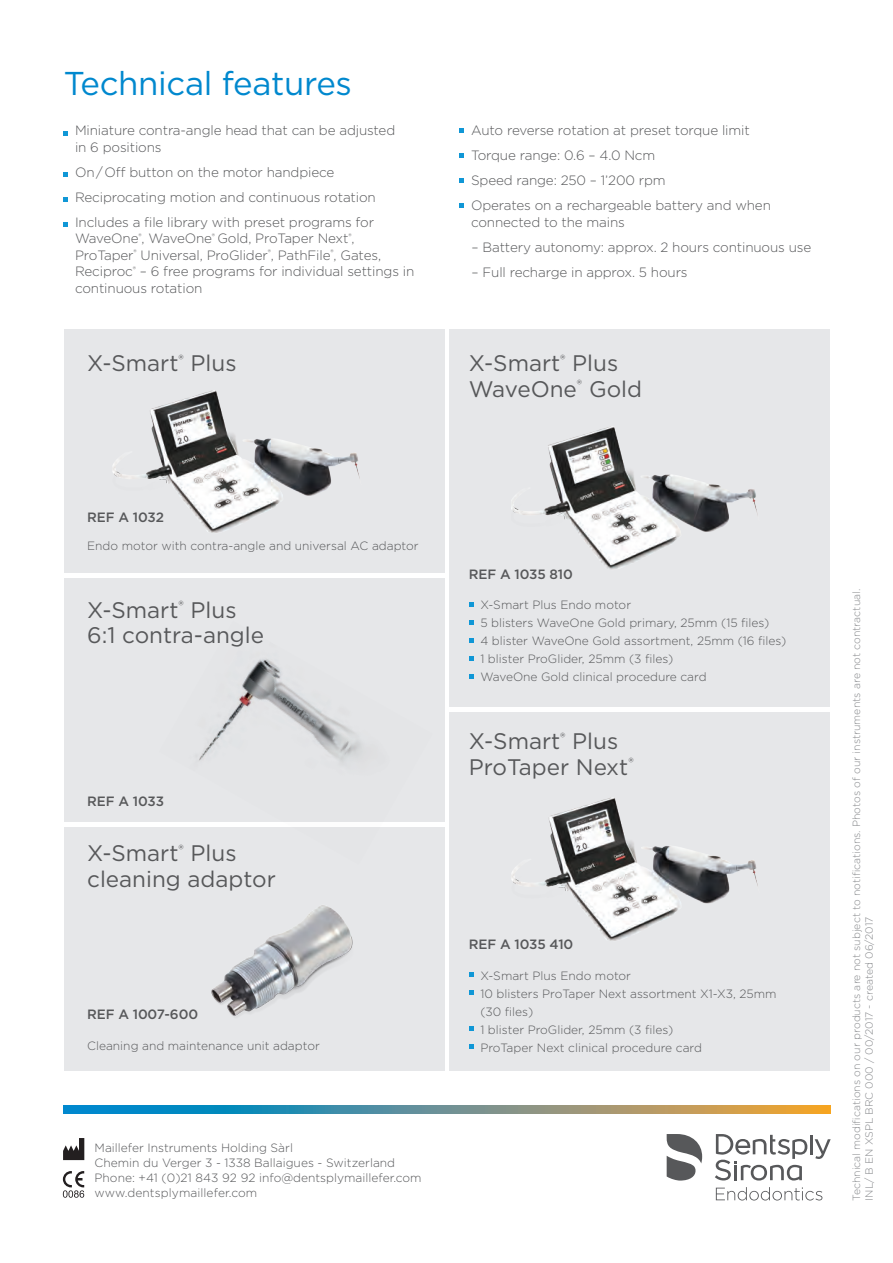
<style>
.page{position:relative;width:893px;height:1263px;background:#fff}
.page>*{position:absolute;margin:0;border:0;box-sizing:border-box;transform-origin:0 0}
.t1{font:33px "Gotham";letter-spacing:-.01em;color:#0088ce}
.t2{font:22.5px/25.5px "Gotham";color:#57585a}
.t3{font:300 13.5px/16.5px "Gotham";letter-spacing:-.01em;color:#57585a}
.t4{font:500 13.5px "Gotham";letter-spacing:-.01em;color:#57585a}
.t5{font:300 12px/18px "Gotham";color:#57585a}
.t6{font:300 10.5px "Gotham";color:#87898c}
</style>
<div class="page">
<div style="left:64px;top:330px;width:380px;height:243px;background:#e6e7e9"></div>
<div style="left:64px;top:578px;width:380px;height:244px;background:#e6e7e9"></div>
<div style="left:64px;top:827px;width:380px;height:243px;background:#e6e7e9"></div>
<div style="left:450px;top:330px;width:380px;height:377px;background:#e6e7e9"></div>
<div style="left:450px;top:712px;width:380px;height:358px;background:#e6e7e9"></div>
<svg style="left:63px;top:1138px;width:21px;height:22px"></svg>
<svg style="left:63px;top:1171px;width:21px;height:27px"></svg>
<svg style="left:63px;top:131px;width:4px;height:4px"></svg>
<svg style="left:63px;top:173px;width:4px;height:4px"></svg>
<svg style="left:63px;top:198px;width:4px;height:4px"></svg>
<svg style="left:63px;top:223px;width:4px;height:4px"></svg>
<svg style="left:460px;top:128px;width:4px;height:4px"></svg>
<svg style="left:460px;top:153px;width:4px;height:4px"></svg>
<svg style="left:460px;top:178px;width:4px;height:4px"></svg>
<svg style="left:460px;top:203px;width:4px;height:4px"></svg>
<img style="left:198px;top:659px;width:168px;height:106px">
<img style="left:112px;top:390px;width:248px;height:143px">
<img style="left:511px;top:797px;width:247px;height:144px">
<img style="left:211px;top:905px;width:142px;height:112px">
<svg style="left:469px;top:602px;width:4px;height:4px"></svg>
<svg style="left:469px;top:620px;width:4px;height:4px"></svg>
<svg style="left:469px;top:638px;width:4px;height:4px"></svg>
<svg style="left:469px;top:656px;width:4px;height:4px"></svg>
<svg style="left:469px;top:674px;width:4px;height:4px"></svg>
<svg style="left:469px;top:973px;width:4px;height:4px"></svg>
<svg style="left:469px;top:991px;width:4px;height:4px"></svg>
<svg style="left:469px;top:1027px;width:4px;height:4px"></svg>
<svg style="left:469px;top:1045px;width:4px;height:4px"></svg>
<img style="left:511px;top:426px;width:247px;height:144px">
<svg style="left:63px;top:1105px;width:767px;height:8px;background:#6a928d"></svg>
<svg style="left:715px;top:1134px;width:116px;height:46px"></svg>
<svg style="left:667px;top:1134px;width:35px;height:46px"></svg>
<svg style="left:716px;top:1187px;width:106px;height:13px"></svg>
<p class="t1" style="left:64px;top:62px;width:290px">Technical features</p>
<p class="t3" style="left:75px;top:122px;width:322px">Miniature contra-angle head that can be adjusted in 6 positions</p>
<p class="t3" style="left:75px;top:163px;width:261px">On / Off button on the motor handpiece</p>
<p class="t3" style="left:75px;top:188px;width:302px">Reciprocating motion and continuous rotation</p>
<p class="t3" style="left:75px;top:213px;width:341px">Includes a file library with preset programs for WaveOne<sup>®</sup>, WaveOne<sup>®</sup> Gold, ProTaper Next<sup>®</sup>, ProTaper<sup>®</sup> Universal, ProGlider<sup>®</sup>, PathFile<sup>®</sup>, Gates, Reciproc<sup>®</sup> – 6 free programs for individual settings in continuous rotation</p>
<p class="t3" style="left:471px;top:122px;width:280px">Auto reverse rotation at preset torque limit</p>
<p class="t3" style="left:471px;top:147px;width:186px">Torque range: 0.6 – 4.0 Ncm</p>
<p class="t3" style="left:471px;top:172px;width:196px">Speed range: 250 – 1’200 rpm</p>
<p class="t3" style="left:471px;top:197px;width:301px">Operates on a rechargeable battery and when connected to the mains</p>
<p class="t3" style="left:472px;top:238px;width:341px">– Battery autonomy: approx. 2 hours continuous use</p>
<p class="t3" style="left:472px;top:263px;width:218px">– Full recharge in approx. 5 hours</p>
<p class="t2" style="left:87px;top:350px;width:151px">X-Smart<sup>®</sup> Plus</p>
<p class="t2" style="left:469px;top:350px;width:175px">X-Smart<sup>®</sup> Plus<br>WaveOne<sup>®</sup> Gold</p>
<p class="t4" style="left:87px;top:509px;width:78px">REF A 1032</p>
<p class="t5" style="left:87px;top:537px;width:333px">Endo motor with contra-angle and universal AC adaptor</p>
<p class="t2" style="left:87px;top:596px;width:178px">X-Smart<sup>®</sup> Plus<br>6:1 contra-angle</p>
<p class="t4" style="left:87px;top:792px;width:78px">REF A 1033</p>
<p class="t2" style="left:87px;top:840px;width:190px">X-Smart<sup>®</sup> Plus cleaning adaptor</p>
<p class="t4" style="left:87px;top:1006px;width:112px">REF A 1007-600</p>
<p class="t5" style="left:87px;top:1036px;width:234px">Cleaning and maintenance unit adaptor</p>
<p class="t5" style="left:95px;top:1139px;width:200px">Maillefer Instruments Holding Sàrl</p>
<p class="t5" style="left:95px;top:1154px;width:302px">Chemin du Verger 3 - 1338 Ballaigues - Switzerland</p>
<p class="t5" style="left:95px;top:1169px;width:328px">Phone: +41 (0)21 843 92 92 info@dentsplymaillefer.com</p>
<p class="t5" style="left:95px;top:1184px;width:164px">www.dentsplymaillefer.com</p>
<p class="t4" style="left:469px;top:565px;width:106px">REF A 1035 810</p>
<p class="t5" style="left:480px;top:596px;width:152px">X-Smart Plus Endo motor</p>
<p class="t5" style="left:480px;top:614px;width:291px">5 blisters WaveOne Gold primary, 25mm (15 files)</p>
<p class="t5" style="left:480px;top:632px;width:307px">4 blister WaveOne Gold assortment, 25mm (16 files)</p>
<p class="t5" style="left:480px;top:650px;width:194px">1 blister ProGlider, 25mm (3 files)</p>
<p class="t5" style="left:480px;top:668px;width:228px">WaveOne Gold clinical procedure card</p>
<p class="t2" style="left:469px;top:728px;width:166px">X-Smart<sup>®</sup> Plus<br>ProTaper Next<sup>®</sup></p>
<p class="t4" style="left:469px;top:936px;width:106px">REF A 1035 410</p>
<p class="t5" style="left:480px;top:966px;width:152px">X-Smart Plus Endo motor</p>
<p class="t5" style="left:480px;top:984px;width:298px">10 blisters ProTaper Next assortment X1-X3, 25mm (30 files)</p>
<p class="t5" style="left:480px;top:1020px;width:194px">1 blister ProGlider, 25mm (3 files)</p>
<p class="t5" style="left:480px;top:1038px;width:223px">ProTaper Next clinical procedure card</p>
<p class="t6" style="left:850px;top:1200px;width:613px;rotate:-90deg">Technical modifications on our products are not subject to notifications. Photos of our instruments are not contractual.</p>
<p class="t6" style="left:862px;top:1200px;width:286px;rotate:-90deg">INL/ B EN XSPL BRC 000 / 00/2017 - created 06/2017</p>
</div>
